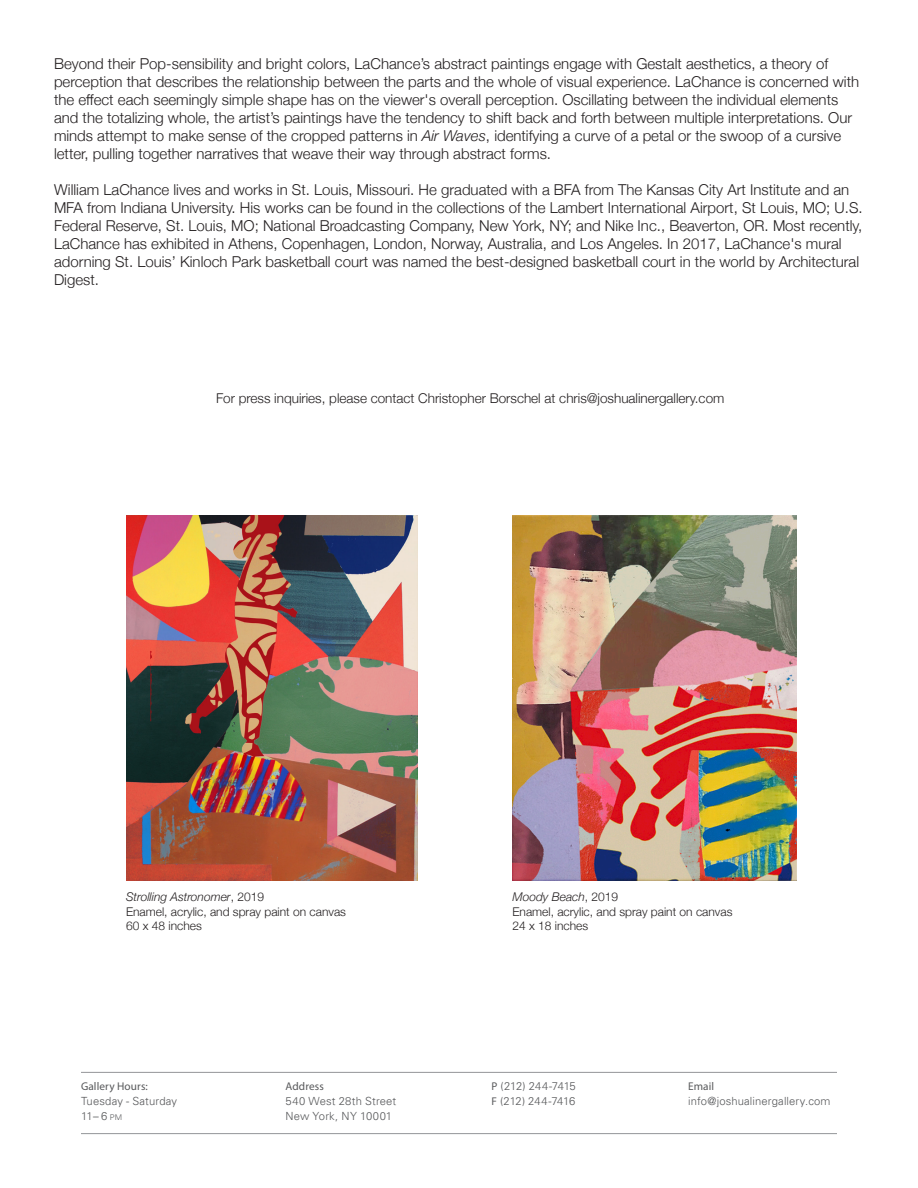
<style>
.page{position:relative;width:918px;height:1188px;background:#fff}
.page>*{position:absolute;margin:0;border:0;box-sizing:border-box;transform-origin:0 0}
.t1{font:300 15px/18px "Helvetica Neue";color:#231f20}
.t2{font:300 13.5px "Helvetica Neue";color:#231f20}
.t3{font:300 12px "Helvetica Neue";color:#231f20}
.t4{font:italic 300 12px "Helvetica Neue";color:#231f20}
.t5{font:300 11.25px/15px "Univers LT";letter-spacing:.01em;color:#57585a}
.t6{font:11.25px "Myriad Pro";letter-spacing:.01em;color:#57585a}
.t7{font:300 11.25px "Univers LT";letter-spacing:-.025em;color:#57585a}
.t8{font:300 11.25px "Univers LT";letter-spacing:-.02em;color:#57585a}
.s1{font-style:italic}
.s2{font-style:normal}
.s3{font-size:7.8px}
.s4{font-family:"Myriad Pro";font-weight:400}
</style>
<div class="page">
<hr style="left:81px;top:1133px;width:756px;height:1px;background:#939598">
<hr style="left:81px;top:1072px;width:756px;height:1px;background:#939598">
<img style="left:126px;top:516px;width:292px;height:364px">
<img style="left:512px;top:516px;width:284px;height:364px">
<p class="t1" style="left:54px;top:53px;width:807px">Beyond their Pop-sensibility and bright colors, LaChance’s abstract paintings engage with Gestalt aesthetics, a theory of perception that describes the relationship between the parts and the whole of visual experience. LaChance is concerned with the effect each seemingly simple shape has on the viewer's overall perception. Oscillating between the individual elements and the totalizing whole, the artist’s paintings have the tendency to shift back and forth between multiple interpretations. Our minds attempt to make sense of the cropped patterns in <span class="s1">Air Waves</span>, identifying a curve of a petal or the swoop of a cursive letter, pulling together narratives that weave their way through abstract forms.</p>
<p class="t1" style="left:54px;top:179px;width:810px">William LaChance lives and works in St. Louis, Missouri. He graduated with a BFA from The Kansas City Art Institute and an MFA from Indiana University. His works can be found in the collections of the Lambert International Airport, St Louis, MO; U.S.<br>Federal Reserve, St. Louis, MO; National Broadcasting Company, New York, NY; and Nike Inc., Beaverton, OR. Most recently, LaChance has exhibited in Athens, Copenhagen, London, Norway, Australia, and Los Angeles. In 2017, LaChance's mural adorning St. Louis’ Kinloch Park basketball court was named the best-designed basketball court in the world by Architectural Digest.</p>
<p class="t2" style="left:216px;top:387px;width:510px">For press inquiries, please contact Christopher Borschel at chris@joshualinergallery.com</p>
<p class="t4" style="left:126px;top:887px;width:140px">Strolling Astronomer<span class="s2">, 2019</span></p>
<p class="t3" style="left:126px;top:902px;width:222px">Enamel, acrylic, and spray paint on canvas</p>
<p class="t3" style="left:126px;top:916px;width:77px">60 x 48 inches</p>
<p class="t4" style="left:512px;top:887px;width:107px">Moody Beach<span class="s2">, 2019</span></p>
<p class="t3" style="left:512px;top:902px;width:222px">Enamel, acrylic, and spray paint on canvas</p>
<p class="t3" style="left:512px;top:916px;width:77px">24 x 18 inches</p>
<p class="t6" style="left:81px;top:1079px;width:68px">Gallery Hours:</p>
<p class="t5" style="left:81px;top:1094px;width:98px">Tuesday - Saturday</p>
<p class="t5" style="left:81px;top:1109px;width:43px">11– 6 <span class="s3">pm</span></p>
<p class="t6" style="left:285px;top:1080px;width:40px">Address</p>
<p class="t5" style="left:285px;top:1094px;width:112px">540 West 28th Street<br>New York, NY 10001</p>
<p class="t7" style="left:492px;top:1080px;width:86px"><span class="s4">P</span> (212) 244-7415</p>
<p class="t8" style="left:492px;top:1095px;width:85px"><span class="s4">F</span> (212) 244-7416</p>
<p class="t6" style="left:688px;top:1080px;width:27px">Email</p>
<p class="t5" style="left:688px;top:1094px;width:144px">info@joshualinergallery.com</p>
</div>
